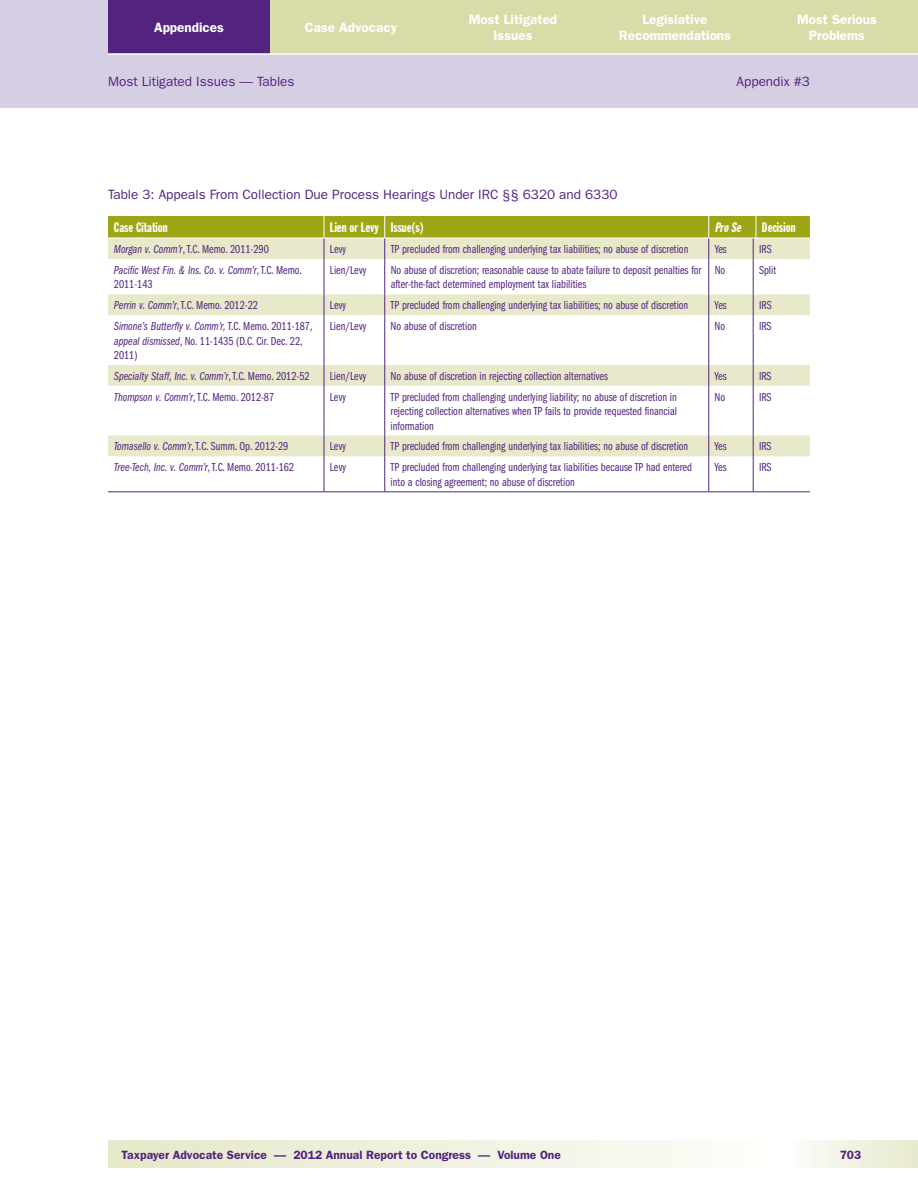
<style>
.page{position:relative;width:918px;height:1188px;background:#fff}
.page>*{position:absolute;margin:0;border:0;box-sizing:border-box;transform-origin:0 0}
.t1{font:13.5px "Franklin Gothic";color:#53237f}
.t2{font:600 13.5px/16.5px "Franklin Gothic";color:#fff;text-align:center}
.Table_Head-left{font:13.5px "Franklin Gothic Extra Cond";color:#fff}
.Table_Head-left-2{font:italic 13.5px "Franklin Gothic Extra Cond";color:#fff}
.Table_Text-left{font:12px/14.4px "Franklin Gothic Book Cmpr";color:#53237f}
.Table_Text-left-2{font:12px/14.4px "Franklin Gothic Book Cmpr Ital";color:#53237f}
.t3{font:600 12px "Franklin Gothic";color:#53237f}
.s1{font-family:"Franklin Gothic Book Cmpr Ital"}
.s2{font-family:"Franklin Gothic Book Cmpr"}
</style>
<div class="page">
<svg style="left:108px;top:1141px;width:585px;height:27px;background:#eff0dd"></svg>
<div style="left:0;top:0;width:918px;height:108px;background:#d6cfe4"></div>
<div style="left:770px;top:1141px;width:148px;height:27px;background:linear-gradient(to right,#fff,#e7e9cd)"></div>
<div style="left:756px;top:0;width:162px;height:54px;background:#d9dba8"></div>
<div style="left:594px;top:0;width:162px;height:54px;background:#d9dba8"></div>
<div style="left:432px;top:0;width:162px;height:54px;background:#d9dba8"></div>
<div style="left:108px;top:0;width:162px;height:54px;background:#53237f"></div>
<div style="left:270px;top:0;width:162px;height:54px;background:#d9dba8"></div>
<hr style="left:108px;top:53px;width:810px;height:2px;background:#fff">
<svg style="left:108px;top:259px;width:702px;height:197px"></svg>
<hr style="left:324px;top:259px;width:1px;height:35px;background:#53237f">
<hr style="left:384px;top:259px;width:1px;height:35px;background:#53237f">
<hr style="left:708px;top:259px;width:1px;height:35px;background:#53237f">
<hr style="left:753px;top:259px;width:1px;height:35px;background:#53237f">
<svg style="left:324px;top:294px;width:1px;height:21px"></svg>
<svg style="left:384px;top:294px;width:1px;height:21px"></svg>
<svg style="left:708px;top:294px;width:1px;height:21px"></svg>
<svg style="left:753px;top:294px;width:1px;height:21px"></svg>
<hr style="left:324px;top:315px;width:1px;height:50px;background:#53237f">
<hr style="left:384px;top:315px;width:1px;height:50px;background:#53237f">
<hr style="left:708px;top:315px;width:1px;height:50px;background:#53237f">
<hr style="left:753px;top:315px;width:1px;height:50px;background:#53237f">
<svg style="left:324px;top:365px;width:1px;height:21px"></svg>
<svg style="left:384px;top:365px;width:1px;height:21px"></svg>
<svg style="left:708px;top:365px;width:1px;height:21px"></svg>
<svg style="left:753px;top:365px;width:1px;height:21px"></svg>
<hr style="left:324px;top:386px;width:1px;height:49px;background:#53237f">
<hr style="left:384px;top:386px;width:1px;height:49px;background:#53237f">
<hr style="left:708px;top:386px;width:1px;height:49px;background:#53237f">
<hr style="left:753px;top:386px;width:1px;height:49px;background:#53237f">
<svg style="left:324px;top:435px;width:1px;height:21px"></svg>
<svg style="left:384px;top:435px;width:1px;height:21px"></svg>
<svg style="left:708px;top:435px;width:1px;height:21px"></svg>
<svg style="left:753px;top:435px;width:1px;height:21px"></svg>
<hr style="left:324px;top:456px;width:1px;height:36px;background:#53237f">
<hr style="left:384px;top:456px;width:1px;height:36px;background:#53237f">
<hr style="left:708px;top:456px;width:1px;height:36px;background:#53237f">
<hr style="left:753px;top:456px;width:1px;height:36px;background:#53237f">
<svg style="left:108px;top:216px;width:702px;height:43px;background:#c3c771"></svg>
<hr style="left:756px;top:238px;width:54px;height:1px;background:#fff">
<svg style="left:108px;top:492px;width:648px;height:1px"></svg>
<hr style="left:756px;top:492px;width:54px;height:1px;background:#53237f">
<p class="t2" style="left:154px;top:19px;width:71px">Appendices</p>
<p class="t2" style="left:305px;top:19px;width:94px">Case Advocacy</p>
<p class="t2" style="left:469px;top:11px;width:90px">Most Litigated<br>Issues</p>
<p class="t2" style="left:619px;top:11px;width:114px">Legislative<br>Recommendations</p>
<p class="t2" style="left:797px;top:11px;width:81px">Most Serious<br>Problems</p>
<p class="t1" style="left:108px;top:74px;width:188px">Most Litigated Issues — Tables</p>
<p class="t1" style="left:737px;top:74px;width:75px">Appendix #3</p>
<p class="t1" style="left:108px;top:187px;width:511px">Table 3: Appeals From Collection Due Process Hearings Under IRC §§ 6320 and 6330</p>
<p class="Table_Head-left" style="left:114px;top:220px;width:55px">Case Citation</p>
<p class="Table_Head-left" style="left:330px;top:220px;width:50px">Lien or Levy</p>
<p class="Table_Head-left" style="left:391px;top:220px;width:35px">Issue(s)</p>
<p class="Table_Head-left-2" style="left:715px;top:220px;width:31px">ProSe</p>
<p class="Table_Head-left" style="left:762px;top:220px;width:35px">Decision</p>
<p class="Table_Text-left" style="left:114px;top:242px;width:156px"><span class="s1">Morgan v. Comm’r</span>, T.C. Memo. 2011-290</p>
<p class="Table_Text-left" style="left:330px;top:242px;width:18px">Levy</p>
<p class="Table_Text-left" style="left:391px;top:242px;width:299px">TP precluded from challenging underlying tax liabilities; no abuse of discretion</p>
<p class="Table_Text-left" style="left:715px;top:242px;width:14px">Yes</p>
<p class="Table_Text-left" style="left:759px;top:242px;width:14px">IRS</p>
<p class="Table_Text-left-2" style="left:114px;top:263px;width:190px">Pacific West Fin. &amp; Ins. Co. v. Comm’r<span class="s2">, T.C. Memo.<br>2011-143</span></p>
<p class="Table_Text-left" style="left:330px;top:263px;width:38px">Lien/Levy</p>
<p class="Table_Text-left" style="left:391px;top:263px;width:312px">No abuse of discretion; reasonable cause to abate failure to deposit penalties for after-the-fact determined employment tax liabilities</p>
<p class="Table_Text-left" style="left:715px;top:263px;width:12px">No</p>
<p class="Table_Text-left" style="left:759px;top:263px;width:19px">Split</p>
<p class="Table_Text-left" style="left:114px;top:298px;width:146px"><span class="s1">Perrin v. Comm’r</span>, T.C. Memo. 2012-22</p>
<p class="Table_Text-left" style="left:330px;top:298px;width:18px">Levy</p>
<p class="Table_Text-left" style="left:391px;top:298px;width:299px">TP precluded from challenging underlying tax liabilities; no abuse of discretion</p>
<p class="Table_Text-left" style="left:715px;top:298px;width:14px">Yes</p>
<p class="Table_Text-left" style="left:759px;top:298px;width:14px">IRS</p>
<p class="Table_Text-left" style="left:114px;top:319px;width:200px"><span class="s1">Simone’s Butterfly v. Comm’r,</span> T.C. Memo. 2011-187, <span class="s1">appeal dismissed</span>, No. 11-1435 (D.C. Cir. Dec. 22,<br>2011)</p>
<p class="Table_Text-left" style="left:330px;top:319px;width:38px">Lien/Levy</p>
<p class="Table_Text-left" style="left:391px;top:319px;width:88px">No abuse of discretion</p>
<p class="Table_Text-left" style="left:715px;top:319px;width:12px">No</p>
<p class="Table_Text-left" style="left:759px;top:319px;width:14px">IRS</p>
<p class="Table_Text-left-2" style="left:114px;top:369px;width:197px">Specialty Staff, Inc. v. Comm’r<span class="s2">, T.C. Memo. 2012-52</span></p>
<p class="Table_Text-left" style="left:330px;top:369px;width:38px">Lien/Levy</p>
<p class="Table_Text-left" style="left:391px;top:369px;width:219px">No abuse of discretion in rejecting collection alternatives</p>
<p class="Table_Text-left" style="left:715px;top:369px;width:14px">Yes</p>
<p class="Table_Text-left" style="left:759px;top:369px;width:14px">IRS</p>
<p class="Table_Text-left" style="left:114px;top:390px;width:162px"><span class="s1">Thompson v. Comm’r</span>, T.C. Memo. 2012-87</p>
<p class="Table_Text-left" style="left:330px;top:390px;width:18px">Levy</p>
<p class="Table_Text-left" style="left:391px;top:390px;width:288px;text-align:justify">TP precluded from challenging underlying liability; no abuse of discretion in rejecting collection alternatives when TP fails to provide requested financial information</p>
<p class="Table_Text-left" style="left:715px;top:390px;width:12px">No</p>
<p class="Table_Text-left" style="left:759px;top:390px;width:14px">IRS</p>
<p class="Table_Text-left" style="left:114px;top:439px;width:176px"><span class="s1">Tomasello v. Comm’r</span>, T.C. Summ. Op. 2012-29</p>
<p class="Table_Text-left" style="left:330px;top:439px;width:18px">Levy</p>
<p class="Table_Text-left" style="left:391px;top:439px;width:299px">TP precluded from challenging underlying tax liabilities; no abuse of discretion</p>
<p class="Table_Text-left" style="left:715px;top:439px;width:14px">Yes</p>
<p class="Table_Text-left" style="left:759px;top:439px;width:14px">IRS</p>
<p class="Table_Text-left-2" style="left:114px;top:460px;width:182px">Tree-Tech, Inc. v. Comm’r<span class="s2">, T.C. Memo. 2011-162</span></p>
<p class="Table_Text-left" style="left:330px;top:460px;width:18px">Levy</p>
<p class="Table_Text-left" style="left:391px;top:460px;width:303px">TP precluded from challenging underlying tax liabilities because TP had entered into a closing agreement; no abuse of discretion</p>
<p class="Table_Text-left" style="left:715px;top:460px;width:14px">Yes</p>
<p class="Table_Text-left" style="left:759px;top:460px;width:14px">IRS</p>
<p class="t3" style="left:122px;top:1148px;width:441px">Taxpayer Advocate Service — 2012 Annual Report to Congress — Volume One</p>
<p class="t3" style="left:840px;top:1148px;width:23px">703</p>
</div>
